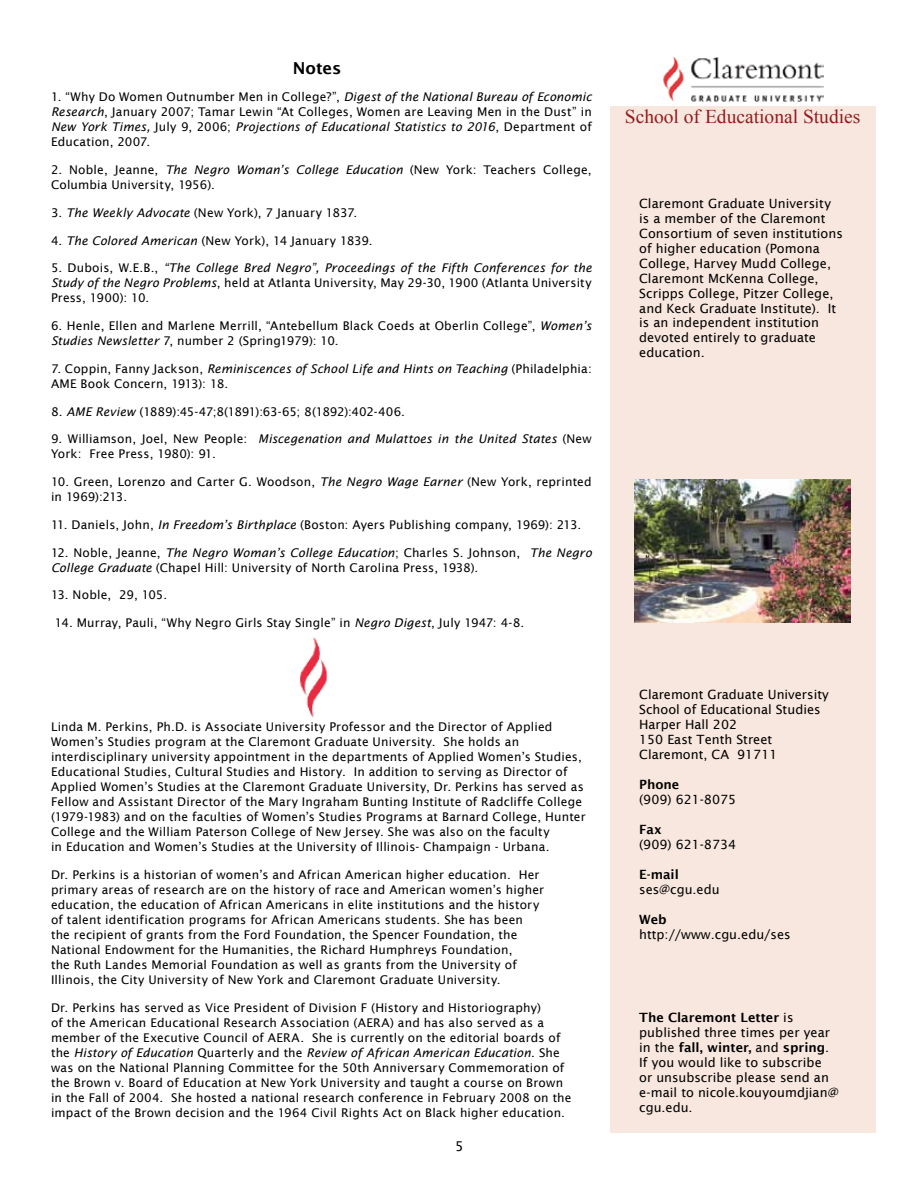
<style>
.page{position:relative;width:918px;height:1188px;background:#fff}
.page>*{position:absolute;margin:0;border:0;box-sizing:border-box;transform-origin:0 0}
.t1{font:19.5px "Times New Roman";color:#941a1f}
.t2{font:600 16.5px "Lucida Sans";letter-spacing:-.005em;color:#000}
.t3{font:13.5px "Lucida Sans";color:#000}
.t4{font:12.75px/15px "Lucida Sans";color:#000}
.t5{font:600 12.75px "Lucida Sans";color:#000}
.t6{font:12px/15px "Lucida Sans";letter-spacing:.015em;color:#000}
.t7{font:12px "Lucida Sans";letter-spacing:-.025em;color:#000}
.s1{font-style:italic}
.s2{font-weight:600}
</style>
<div class="page">
<img style="left:300px;top:637px;width:28px;height:81px">
<div style="left:610px;top:106px;width:265px;height:1027px;background:#f8e7de"></div>
<img style="left:663px;top:57px;width:161px;height:45px">
<img style="left:635px;top:479px;width:216px;height:144px">
<h2 class="t2" style="left:293px;top:58px;width:50px">Notes</h2>
<p class="t6" style="left:51px;top:89px;width:542px;text-align:justify">1. “Why Do Women Outnumber Men in College?”, <span class="s1">Digest of the National Bureau of Economic Research</span>, January 2007; Tamar Lewin “At Colleges, Women are Leaving Men in the Dust” in <span class="s1">New York Times,</span> July 9, 2006; <span class="s1">Projections of Educational Statistics to 2016</span>, Department of Education, 2007.</p>
<p class="t6" style="left:51px;top:162px;width:542px">2. Noble, Jeanne, <span class="s1">The Negro Woman’s College Education</span> (New York: Teachers College,<br>Columbia University, 1956).</p>
<p class="t6" style="left:51px;top:205px;width:308px">3. <span class="s1">The Weekly Advocate</span> (New York), 7 January 1837.</p>
<p class="t6" style="left:51px;top:233px;width:323px">4. <span class="s1">The Colored American</span> (New York), 14 January 1839.</p>
<p class="t6" style="left:51px;top:260px;width:542px;text-align:justify">5. Dubois, W.E.B., <span class="s1">“The College Bred Negro”, Proceedings of the Fifth Conferences for the Study of the Negro Problems</span>, held at Atlanta University, May 29-30, 1900 (Atlanta University Press, 1900): 10.</p>
<p class="t6" style="left:51px;top:318px;width:542px">6. Henle, Ellen and Marlene Merrill, “Antebellum Black Coeds at Oberlin College”, <span class="s1">Women’s<br>Studies Newsletter</span> 7, number 2 (Spring1979): 10.</p>
<p class="t6" style="left:51px;top:361px;width:542px">7. Coppin, Fanny Jackson, <span class="s1">Reminiscences of School Life and Hints on Teaching</span> (Philadelphia:<br>AME Book Concern, 1913): 18.</p>
<p class="t7" style="left:51px;top:404px;width:356px">8. <span class="s1">AME Review</span> (1889):45-47;8(1891):63-65; 8(1892):402-406.</p>
<p class="t6" style="left:51px;top:432px;width:542px">9. Williamson, Joel, New People: <span class="s1">Miscegenation and Mulattoes in the United States</span> (New<br>York: Free Press, 1980): 91.</p>
<p class="t6" style="left:51px;top:474px;width:542px">10. Green, Lorenzo and Carter G. Woodson, <span class="s1">The Negro Wage Earner</span> (New York, reprinted in 1969):213.</p>
<p class="t6" style="left:51px;top:517px;width:532px">11. Daniels, John, <span class="s1">In Freedom’s Birthplace</span> (Boston: Ayers Publishing company, 1969): 213.</p>
<p class="t6" style="left:51px;top:545px;width:542px">12. Noble, Jeanne, <span class="s1">The Negro Woman’s College Education</span>; Charles S. Johnson, <span class="s1">The Negro<br>College Graduate</span> (Chapel Hill: University of North Carolina Press, 1938).</p>
<p class="t6" style="left:51px;top:588px;width:118px">13. Noble, 29, 105.</p>
<p class="t6" style="left:55px;top:615px;width:471px">14. Murray, Pauli, “Why Negro Girls Stay Single” in <span class="s1">Negro Digest</span>, July 1947: 4-8.</p>
<p class="t6" style="left:51px;top:720px;width:536px">Linda M. Perkins, Ph.D. is Associate University Professor and the Director of Applied Women’s Studies program at the Claremont Graduate University. She holds an interdisciplinary university appointment in the departments of Applied Women’s Studies, Educational Studies, Cultural Studies and History. In addition to serving as Director of Applied Women’s Studies at the Claremont Graduate University, Dr. Perkins has served as Fellow and Assistant Director of the Mary Ingraham Bunting Institute of Radcliffe College (1979-1983) and on the faculties of Women’s Studies Programs at Barnard College, Hunter College and the William Paterson College of New Jersey. She was also on the faculty<br>in Education and Women’s Studies at the University of Illinois- Champaign - Urbana.</p>
<p class="t6" style="left:51px;top:867px;width:495px">Dr. Perkins is a historian of women’s and African American higher education. Her primary areas of research are on the history of race and American women’s higher education, the education of African Americans in elite institutions and the history of talent identification programs for African Americans students. She has been the recipient of grants from the Ford Foundation, the Spencer Foundation, the National Endowment for the Humanities, the Richard Humphreys Foundation,<br>the Ruth Landes Memorial Foundation as well as grants from the University of Illinois, the City University of New York and Claremont Graduate University.</p>
<p class="t6" style="left:51px;top:1000px;width:522px">Dr. Perkins has served as Vice President of Division F (History and Historiography)<br>of the American Educational Research Association (AERA) and has also served as a member of the Executive Council of AERA. She is currently on the editorial boards of the <span class="s1">History of Education</span> Quarterly and the <span class="s1">Review of African American Education</span>. She was on the National Planning Committee for the 50th Anniversary Commemoration of the Brown v. Board of Education at New York University and taught a course on Brown in the Fall of 2004. She hosted a national research conference in February 2008 on the impact of the Brown decision and the 1964 Civil Rights Act on Black higher education.</p>
<p class="t3" style="left:455px;top:1138px;width:10px">5</p>
<h1 class="t1" style="left:625px;top:103px;width:237px">School of Educational Studies</h1>
<p class="t4" style="left:639px;top:195px;width:205px">Claremont Graduate University is a member of the Claremont<br>Consortium of seven institutions of higher education (Pomona<br>College, Harvey Mudd College,<br>Claremont McKenna College,<br>Scripps College, Pitzer College, and Keck Graduate Institute). It is an independent institution devoted entirely to graduate education.</p>
<p class="t4" style="left:639px;top:687px;width:191px">Claremont Graduate University<br>School of Educational Studies<br>Harper Hall 202<br>150 East Tenth Street<br>Claremont, CA 91711</p>
<p class="t5" style="left:639px;top:777px;width:42px">Phone</p>
<p class="t4" style="left:639px;top:792px;width:99px">(909) 621-8075</p>
<p class="t5" style="left:639px;top:822px;width:24px">Fax</p>
<p class="t4" style="left:639px;top:837px;width:99px">(909) 621-8734</p>
<p class="t5" style="left:639px;top:867px;width:41px">E-mail</p>
<p class="t4" style="left:639px;top:882px;width:82px">ses@cgu.edu</p>
<p class="t5" style="left:639px;top:912px;width:29px">Web</p>
<p class="t4" style="left:639px;top:927px;width:153px">http://www.cgu.edu/ses</p>
<p class="t4" style="left:639px;top:1010px;width:201px"><span class="s2">The Claremont Letter</span> is published three times per year in the <span class="s2">fall, winter,</span> and <span class="s2">spring</span>.<br>If you would like to subscribe<br>or unsubscribe please send an e-mail to nicole.kouyoumdjian@ cgu.edu.</p>
</div>
